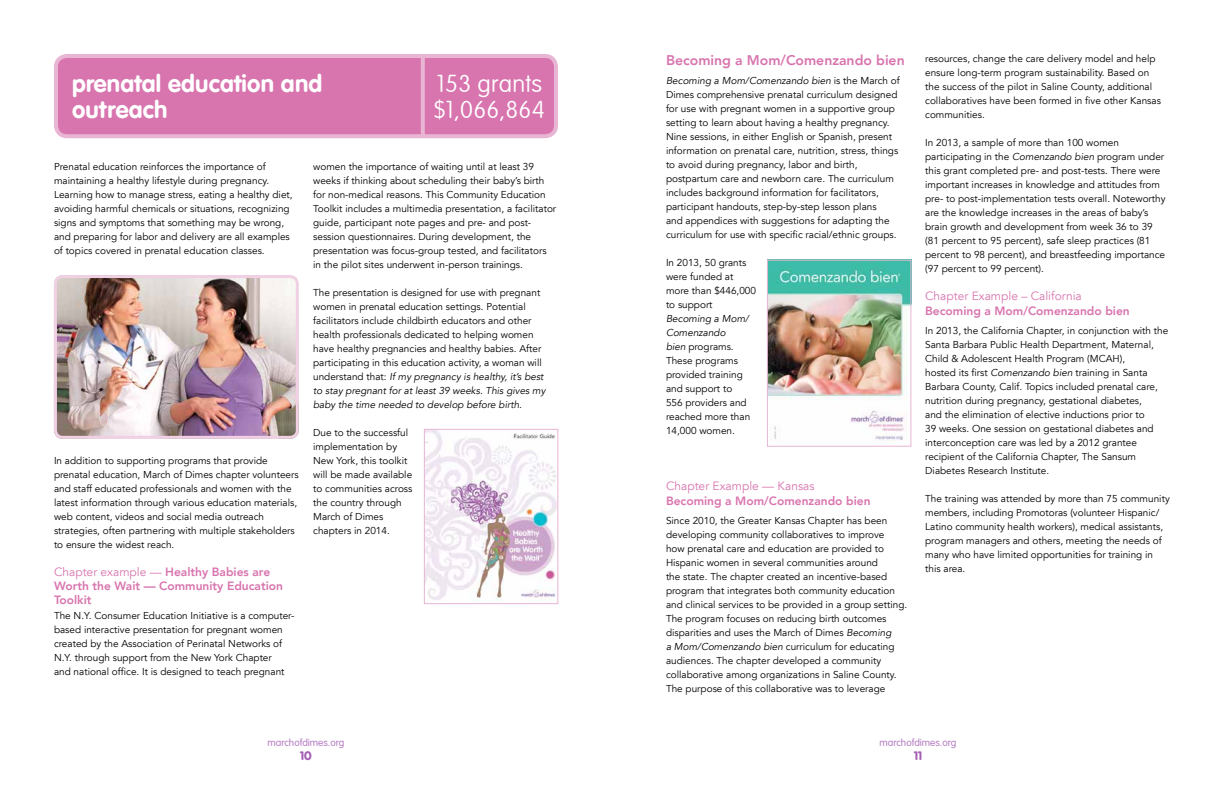
<style>
.page{position:relative;width:1224px;height:792px;background:#fff}
.page>*{position:absolute;margin:0;border:0;box-sizing:border-box;transform-origin:0 0}
.t1{font:700 24px/26px "VAG Rounded LT";letter-spacing:.01em;color:#fff}
.t2{font:100 24px/26px "VAG Rounded LT";letter-spacing:.01em;color:#fff}
.t3{font:800 14px "Avenir LT";color:#d874ae}
.t4{font:800 12px/14px "Avenir LT";color:#d874ae}
.t5{font:12px "Avenir LT";color:#d874ae}
.t6{font:900 12px "VAG Rounded LT";color:#a35eb5}
.t7{font:10px/14px "Avenir LT";color:#000}
.t8{font:300 10px "VAG Rounded LT";color:#b67ec3}
.s1{font-weight:400}
.s2{font-style:italic}
</style>
<div class="page">
<div style="left:56px;top:56px;width:500px;height:80px;background:#d874ae;border-radius:11px"></div>
<div style="left:54px;top:54px;width:504px;height:84px;border:4px solid #e8b6d4;border-radius:11px"></div>
<img style="left:769px;top:262px;width:140px;height:179px">
<div style="left:767px;top:260px;width:144px;height:187px;border:1px solid #e8b6d4"></div>
<img style="left:58px;top:279px;width:237px;height:156px">
<div style="left:54px;top:275px;width:245px;height:164px;border:3px solid #f0d1e4;border-radius:8px"></div>
<img style="left:426px;top:431px;width:130px;height:170px">
<div style="left:424px;top:429px;width:134px;height:175px;border:1px solid #e8b6d4"></div>
<svg style="left:421px;top:55px;width:4px;height:81px"></svg>
<h1 class="t1" style="left:72px;top:72px;width:252px">prenatal education and outreach</h1>
<h1 class="t2" style="left:434px;top:72px;width:112px">153 grants $1,066,864</h1>
<p class="t7" style="left:54px;top:159px;width:240px">Prenatal education reinforces the importance of maintaining a healthy lifestyle during pregnancy.<br>Learning how to manage stress, eating a healthy diet, avoiding harmful chemicals or situations, recognizing signs and symptoms that something may be wrong, and preparing for labor and delivery are all examples of topics covered in prenatal education classes.</p>
<p class="t7" style="left:54px;top:453px;width:246px">In addition to supporting programs that provide prenatal education, March of Dimes chapter volunteers and staff educated professionals and women with the latest information through various education materials, web content, videos and social media outreach strategies, often partnering with multiple stakeholders to ensure the widest reach.</p>
<p class="t4" style="left:54px;top:564px;width:231px"><span class="s1">Chapter example —</span> Healthy Babies are<br>Worth the Wait — Community Education<br>Toolkit</p>
<p class="t7" style="left:54px;top:609px;width:242px">The N.Y. Consumer Education Initiative is a computer&shy;based interactive presentation for pregnant women created by the Association of Perinatal Networks of N.Y. through support from the New York Chapter<br>and national office. It is designed to teach pregnant</p>
<p class="t7" style="left:313px;top:159px;width:245px">women the importance of waiting until at least 39 weeks if thinking about scheduling their baby’s birth for non-medical reasons. This Community Education Toolkit includes a multimedia presentation, a facilitator guide, participant note pages and pre- and post&shy;session questionnaires. During development, the presentation was focus-group tested, and facilitators in the pilot sites underwent in-person trainings.</p>
<p class="t7" style="left:313px;top:285px;width:234px">The presentation is designed for use with pregnant women in prenatal education settings. Potential facilitators include childbirth educators and other health professionals dedicated to helping women have healthy pregnancies and healthy babies. After participating in this education activity, a woman will understand that: <span class="s2">If my pregnancy is healthy, it’s best to stay pregnant for at least 39 weeks. This gives my baby the time needed to develop before birth.</span></p>
<p class="t7" style="left:313px;top:425px;width:101px">Due to the successful implementation by<br>New York, this toolkit will be made available to communities across the country through<br>March of Dimes chapters in 2014.</p>
<p class="t8" style="left:267px;top:737px;width:79px">marchofdimes.org</p>
<p class="t6" style="left:300px;top:749px;width:13px">10</p>
<h2 class="t3" style="left:666px;top:51px;width:240px">Becoming a Mom/Comenzando bien</h2>
<p class="t7" style="left:666px;top:73px;width:235px"><span class="s2">Becoming a Mom/Comenzando bien</span> is the March of Dimes comprehensive prenatal curriculum designed for use with pregnant women in a supportive group setting to learn about having a healthy pregnancy.<br>Nine sessions, in either English or Spanish, present information on prenatal care, nutrition, stress, things to avoid during pregnancy, labor and birth, postpartum care and newborn care. The curriculum includes background information for facilitators, participant handouts, step-by-step lesson plans<br>and appendices with suggestions for adapting the curriculum for use with specific racial/ethnic groups.</p>
<p class="t7" style="left:666px;top:255px;width:92px">In 2013, 50 grants were funded at more than $446,000 to support</p>
<p class="t7" style="left:666px;top:311px;width:86px"><span class="s2">Becoming a Mom/<br>Comenzando<br>bien</span> programs.<br>These programs provided training and support to<br>556 providers and reached more than<br>14,000 women.</p>
<p class="t5" style="left:666px;top:479px;width:150px">Chapter Example — Kansas</p>
<p class="t4" style="left:666px;top:494px;width:206px">Becoming a Mom/Comenzando bien</p>
<p class="t7" style="left:666px;top:514px;width:243px">Since 2010, the Greater Kansas Chapter has been developing community collaboratives to improve<br>how prenatal care and education are provided to Hispanic women in several communities around<br>the state. The chapter created an incentive-based program that integrates both community education and clinical services to be provided in a group setting.<br>The program focuses on reducing birth outcomes disparities and uses the March of Dimes <span class="s2">Becoming<br>a Mom/Comenzando bien</span> curriculum for educating audiences. The chapter developed a community collaborative among organizations in Saline County.<br>The purpose of this collaborative was to leverage</p>
<p class="t7" style="left:925px;top:51px;width:237px">resources, change the care delivery model and help ensure long-term program sustainability. Based on the success of the pilot in Saline County, additional collaboratives have been formed in five other Kansas communities.</p>
<p class="t7" style="left:925px;top:135px;width:242px">In 2013, a sample of more than 100 women participating in the <span class="s2">Comenzando bien</span> program under this grant completed pre- and post-tests. There were important increases in knowledge and attitudes from pre- to post-implementation tests overall. Noteworthy are the knowledge increases in the areas of baby’s brain growth and development from week 36 to 39 (81 percent to 95 percent), safe sleep practices (81 percent to 98 percent), and breastfeeding importance (97 percent to 99 percent).</p>
<p class="t5" style="left:925px;top:289px;width:158px">Chapter Example – California</p>
<p class="t4" style="left:925px;top:304px;width:206px">Becoming a Mom/Comenzando bien</p>
<p class="t7" style="left:925px;top:324px;width:245px">In 2013, the California Chapter, in conjunction with the Santa Barbara Public Health Department, Maternal, Child &amp; Adolescent Health Program (MCAH),<br>hosted its first <span class="s2">Comenzando bien</span> training in Santa Barbara County, Calif. Topics included prenatal care, nutrition during pregnancy, gestational diabetes,<br>and the elimination of elective inductions prior to<br>39 weeks. One session on gestational diabetes and interconception care was led by a 2012 grantee recipient of the California Chapter, The Sansum Diabetes Research Institute.</p>
<p class="t7" style="left:925px;top:492px;width:246px">The training was attended by more than 75 community members, including Promotoras (volunteer Hispanic/ Latino community health workers), medical assistants, program managers and others, meeting the needs of many who have limited opportunities for training in this area.</p>
<p class="t8" style="left:879px;top:737px;width:79px">marchofdimes.org</p>
<p class="t6" style="left:914px;top:749px;width:9px">11</p>
</div>
